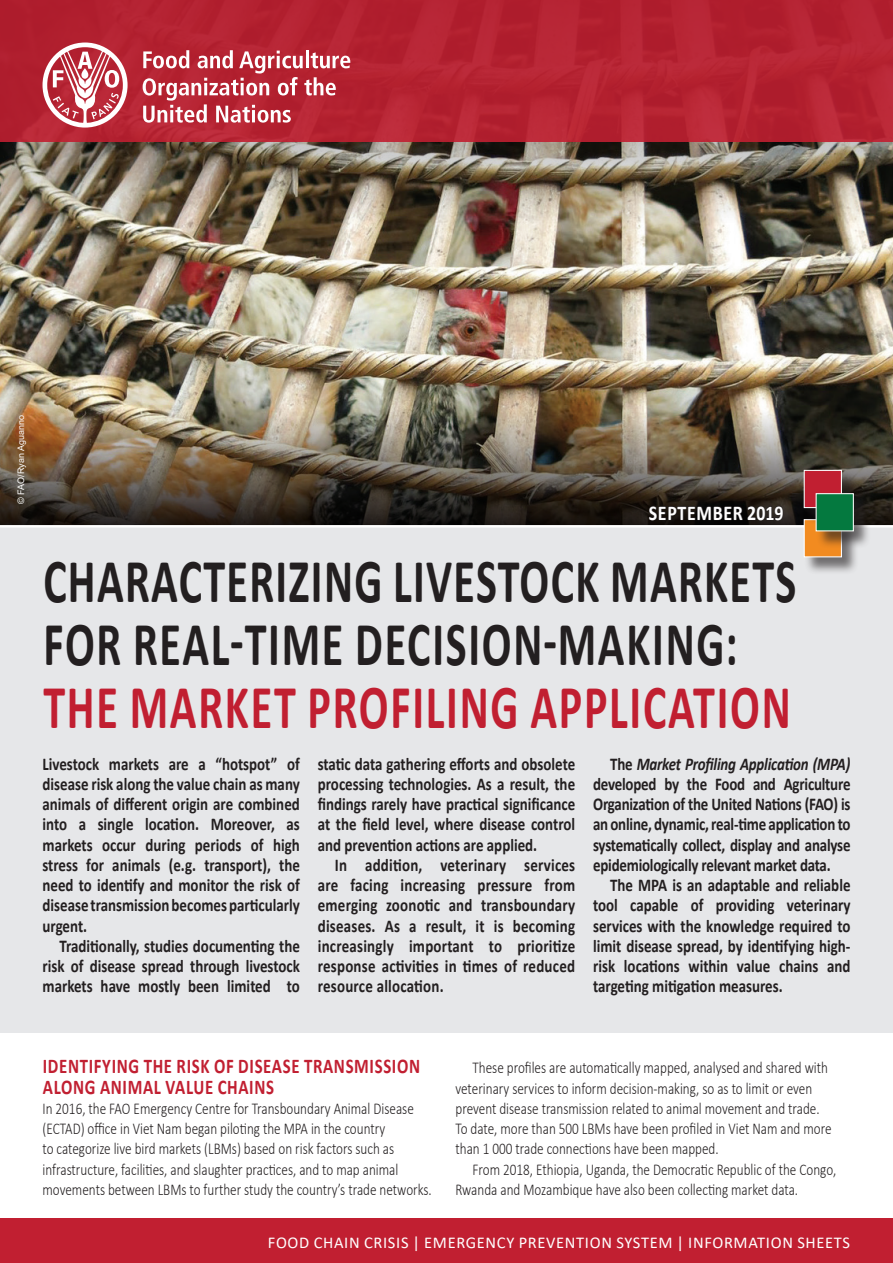
<style>
.page{position:relative;width:893px;height:1263px;background:#fff}
.page>*{position:absolute;margin:0;border:0;box-sizing:border-box;transform-origin:0 0}
.t1{font:700 63px/63px "Calibri";letter-spacing:.03em;color:#231f20;scale:.7 1}
.t2{font:700 63px "Calibri";letter-spacing:.04em;color:#c11f31;scale:.7 1}
.t3{font:700 21px/20.2px "Calibri";letter-spacing:.04em;color:#c11f31;scale:.8 1}
.t4{font:700 21px "Calibri";color:#fff;scale:.85 1}
.t5{font:700 18px/20.2px "Calibri";color:#231f20;text-align:justify;scale:.83 1}
.t6{font:300 16.5px/20.2px "Calibri";color:#231f20;scale:.8 1}
.t7{font:16.5px "Calibri";letter-spacing:.04em;color:#fff}
.t8{font:9px "Arial";color:#fff}
.s1{font-style:italic}
</style>
<div class="page">
<div style="left:0;top:1218px;width:893px;height:45px;background:#c11f31"></div>
<div style="left:0;top:525px;width:893px;height:508px;background:#e6e7e9"></div>
<img style="left:0;top:223px;width:893px;height:187px">
<img style="left:0;top:142px;width:893px;height:81px">
<img style="left:0;top:410px;width:893px;height:115px">
<svg style="left:649px;top:504px;width:134px;height:17px;background:#1a1613"></svg>
<hr style="left:0;top:525px;width:893px;height:2px;background:#fff">
<div style="left:804px;top:520px;width:55px;height:54px;background:#231f20;opacity:.6"></div>
<div style="left:804px;top:519px;width:38px;height:38px;background:#f28b20;border:1px solid #fff"></div>
<div style="left:804px;top:471px;width:55px;height:54px;background:#231f20;opacity:.6"></div>
<div style="left:804px;top:470px;width:38px;height:38px;background:#c11f31;border:1px solid #fff"></div>
<div style="left:816px;top:494px;width:55px;height:54px;background:#231f20;opacity:.6"></div>
<div style="left:816px;top:493px;width:38px;height:38px;background:#04793f;border:1px solid #fff"></div>
<div style="left:0;top:0;width:893px;height:142px;background:#b42230"></div>
<svg style="left:43px;top:43px;width:85px;height:85px"></svg>
<svg style="left:143px;top:50px;width:207px;height:73px"></svg>
<p class="t8" style="left:15px;top:504px;width:90px;rotate:-90deg">© FAO/Ryan Aguanno</p>
<p class="t4" style="left:649px;top:498px;width:160px">SE PTEM BER 2019</p>
<h1 class="t1" style="left:43px;top:549px;width:1077px">Characterizing livestock markets for real-tim e decision-making:</h1>
<h1 class="t2" style="left:43px;top:663px;width:1069px">the Market Profiling Application</h1>
<p class="t5" style="left:43px;top:753px;width:312px">Livestock markets are a “hotspot” of disease risk along the value chain as many animals of different origin are combined into a single location. Moreover, as markets occur during periods of high stress for animals (e.g. transport), the need to identify and monitor the risk of disease transmission becomes particularly urgent.</p>
<p class="t5" style="left:43px;top:935px;width:312px;text-indent:17px">Traditionally, studies documenting the risk of disease spread through livestock markets have mostly been limited to</p>
<p class="t5" style="left:318px;top:753px;width:312px">static data gathering efforts and obsolete processing technologies. As a result, the findings rarely have practical significance at the field level, where disease control and prevention actions are applied.</p>
<p class="t5" style="left:318px;top:854px;width:312px;text-indent:17px">In addition, veterinary services are facing increasing pressure from emerging zoonotic and transboundary diseases. As a result, it is becoming increasingly important to prioritize response activities in times of reduced resource allocation.</p>
<p class="t5" style="left:593px;top:753px;width:312px;text-indent:17px">The <span class="s1">Market Profiling Application (MPA) </span>developed by the Food and Agriculture Organization of the United Nations (FAO) is an online, dynamic, real-time application to systematically collect, display and analyse epidemiologically relevant market data.</p>
<p class="t5" style="left:593px;top:875px;width:312px;text-indent:17px">The MPA is an adaptable and reliable tool capable of providing veterinary services with the knowledge required to limit disease spread, by identifying high&shy;risk locations within value chains and targeting mitigation measures.</p>
<p class="t3" style="left:43px;top:1056px;width:473px">Identifying the risk of disease transmission along animal value chains</p>
<p class="t6" style="left:43px;top:1098px;width:488px">In 2016, the FAO Emergency Centre for Transboundary Animal Disease (ECTAD) office in Viet Nam began piloting the MPA in the country<br>to categorize live bird markets (LBMs) based on risk factors such as infrastructure, facilities, and slaughter practices, and to map animal movements between LBMs to further study the country’s trade networks.</p>
<p class="t6" style="left:455px;top:1057px;width:472px;text-indent:17px">These profiles are automatically mapped, analysed and shared with veterinary services to inform decision-making, so as to limit or even prevent disease transmission related to animal movement and trade.<br>To date, more than 500 LBMs have been profiled in Viet Nam and more than 1 000 trade connections have been mapped.</p>
<p class="t6" style="left:455px;top:1159px;width:477px;text-indent:17px">From 2018, Ethiopia, Uganda, the Democratic Republic of the Congo,<br>Rwanda and Mozambique have also been collecting market data.</p>
<p class="t7" style="left:268px;top:1231px;width:584px">FOOD CHAIN CRISIS | EMERGENCY PREVENTION SYSTEM | INFORMATION SHEETS</p>
<p class="t7" style="left:816px;top:1231px;width:9px">E</p>
</div>
